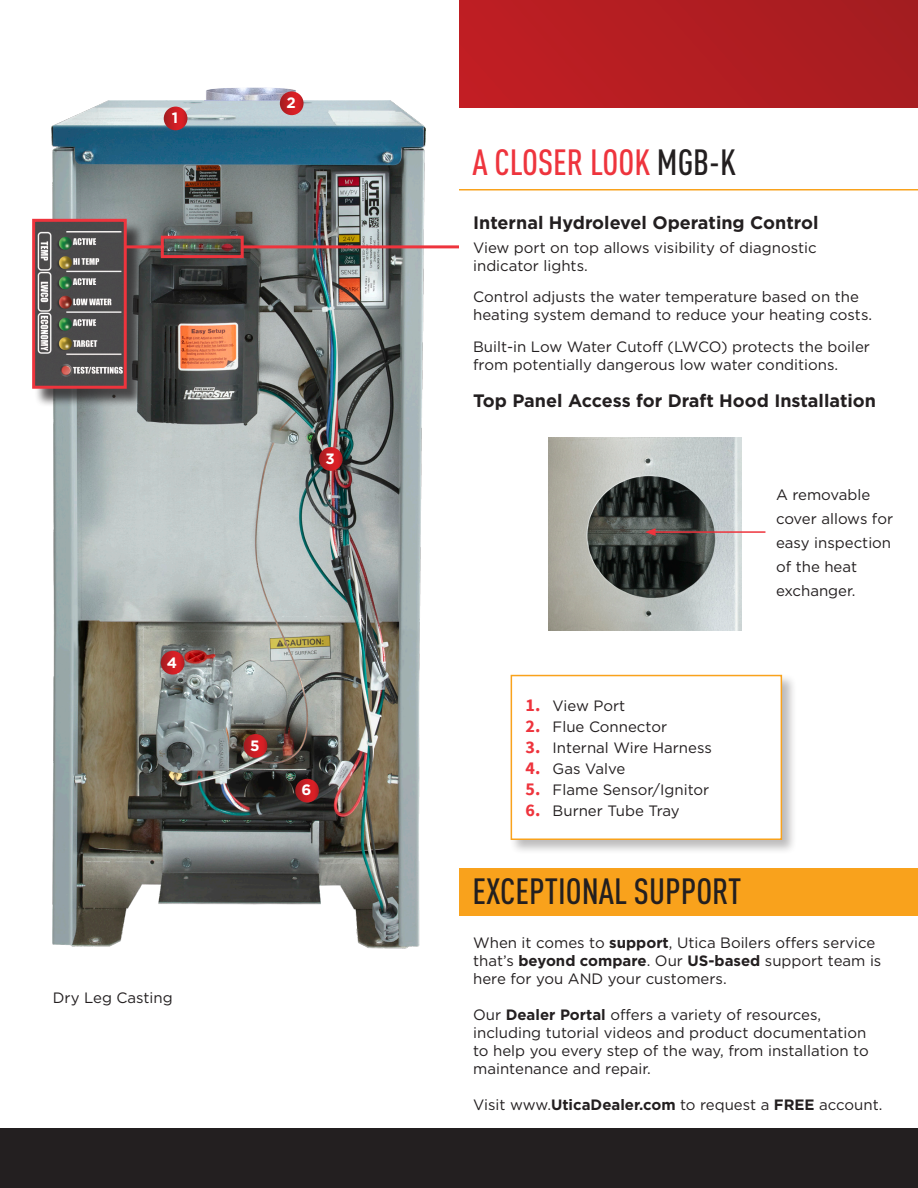
<style>
.page{position:relative;width:918px;height:1188px;background:#fff}
.page>*{position:absolute;margin:0;border:0;box-sizing:border-box;transform-origin:0 0}
.Paragraph{font:500 36px "DIN Cond";color:#231f20}
.Paragraph-2{font:500 36px "DIN Cond";color:#ee343d}
.t1{font:700 18px "Gotham HTF";color:#231f20}
.t2{font:15px/18px "Gotham HTF";color:#231f20}
.t3{font:700 15px "Gotham HTF";color:#fff}
.s1{color:#231f20}
.s2{font-family:"Source Sans Pro";font-weight:700;font-size:18px;color:#ee343d}
.s3{font-weight:700}
</style>
<div class="page">
<img style="left:52px;top:101px;width:373px;height:848px">
<img style="left:204px;top:87px;width:92px;height:14px">
<div style="left:459px;top:0;width:459px;height:108px;background:linear-gradient(to right,#c11e23,#a51d20)"></div>
<div style="left:0;top:1128px;width:918px;height:60px;background:#231f20"></div>
<div style="left:34px;top:221px;width:112px;height:186px;background:#231f20;opacity:.75"></div>
<img style="left:36px;top:223px;width:87px;height:162px">
<div style="left:32px;top:219px;width:95px;height:170px;border:3px solid #ee343d"></div>
<div style="left:161px;top:236px;width:83px;height:22px;border:3px solid #ee343d"></div>
<hr style="left:242px;top:245px;width:217px;height:3px;background:#ee343d">
<hr style="left:125px;top:245px;width:39px;height:3px;background:#ee343d">
<div style="left:459px;top:868px;width:459px;height:47px;background:#f9a21c"></div>
<hr style="left:459px;top:189px;width:459px;height:2px;background:#f9a21c">
<svg style="left:164px;top:107px;width:23px;height:23px"></svg>
<div style="left:509px;top:673px;width:288px;height:182px;background:#231f20;opacity:.3"></div>
<div style="left:511px;top:676px;width:270px;height:163px;background:#fff"></div>
<div style="left:511px;top:675px;width:271px;height:165px;border:2px solid #f9a21c"></div>
<svg style="left:280px;top:91px;width:24px;height:24px"></svg>
<svg style="left:161px;top:651px;width:24px;height:24px"></svg>
<svg style="left:319px;top:447px;width:24px;height:24px"></svg>
<svg style="left:244px;top:734px;width:23px;height:24px"></svg>
<svg style="left:295px;top:779px;width:24px;height:23px"></svg>
<img style="left:549px;top:438px;width:192px;height:193px">
<hr style="left:653px;top:531px;width:112px;height:2px;background:#ee343d">
<svg style="left:645px;top:528px;width:11px;height:8px"></svg>
<p class="t3" style="left:172px;top:109px;width:8px">1</p>
<p class="t3" style="left:286px;top:94px;width:11px">2</p>
<p class="t3" style="left:326px;top:450px;width:11px">3</p>
<p class="t3" style="left:167px;top:654px;width:12px">4</p>
<p class="t3" style="left:250px;top:737px;width:11px">5</p>
<p class="t3" style="left:302px;top:781px;width:11px">6</p>
<p class="t2" style="left:53px;top:989px;width:121px">Dry Leg Casting</p>
<p class="Paragraph-2" style="left:472px;top:141px;width:265px">A CLOSER LOOK <span class="s1">MGB-K</span></p>
<p class="t1" style="left:473px;top:212px;width:347px">Internal Hydrolevel Operating Control</p>
<p class="t2" style="left:473px;top:238px;width:345px">View port on top allows visibility of diagnostic indicator lights.</p>
<p class="t2" style="left:473px;top:288px;width:401px">Control adjusts the water temperature based on the heating system demand to reduce your heating costs.</p>
<p class="t2" style="left:473px;top:337px;width:398px">Built-in Low Water Cutoff (LWCO) protects the boiler from potentially dangerous low water conditions.</p>
<p class="t1" style="left:473px;top:391px;width:404px">Top Panel Access for Draft Hood Installation</p>
<p class="t2" style="left:776px;top:482px;width:119px;line-height:24px">A removable cover allows for easy inspection of the heat exchanger.</p>
<p class="t2" style="left:526px;top:697px;width:101px"><span class="s2">1.</span> View Port</p>
<p class="t2" style="left:526px;top:718px;width:143px"><span class="s2">2.</span> Flue Connector</p>
<p class="t2" style="left:526px;top:739px;width:188px"><span class="s2">3.</span> Internal Wire Harness</p>
<p class="t2" style="left:526px;top:760px;width:101px"><span class="s2">4.</span> Gas Valve</p>
<p class="t2" style="left:526px;top:781px;width:185px"><span class="s2">5.</span> Flame Sensor/Ignitor</p>
<p class="t2" style="left:526px;top:802px;width:156px"><span class="s2">6.</span> Burner Tube Tray</p>
<p class="Paragraph" style="left:472px;top:870px;width:270px">EXCEPTIONAL SUPPORT</p>
<p class="t2" style="left:473px;top:934px;width:410px">When it comes to <span class="s3">support</span>, Utica Boilers offers service that’s <span class="s3">beyond compare</span>. Our <span class="s3">US-based</span> support team is here for you AND your customers.</p>
<p class="t2" style="left:473px;top:1006px;width:397px">Our <span class="s3">Dealer Portal</span> offers a variety of resources, including tutorial videos and product documentation to help you every step of the way, from installation to maintenance and repair.</p>
<p class="t2" style="left:473px;top:1096px;width:411px">Visit www.<span class="s3">UticaDealer.com</span> to request a <span class="s3">FREE</span> account.</p>
</div>
